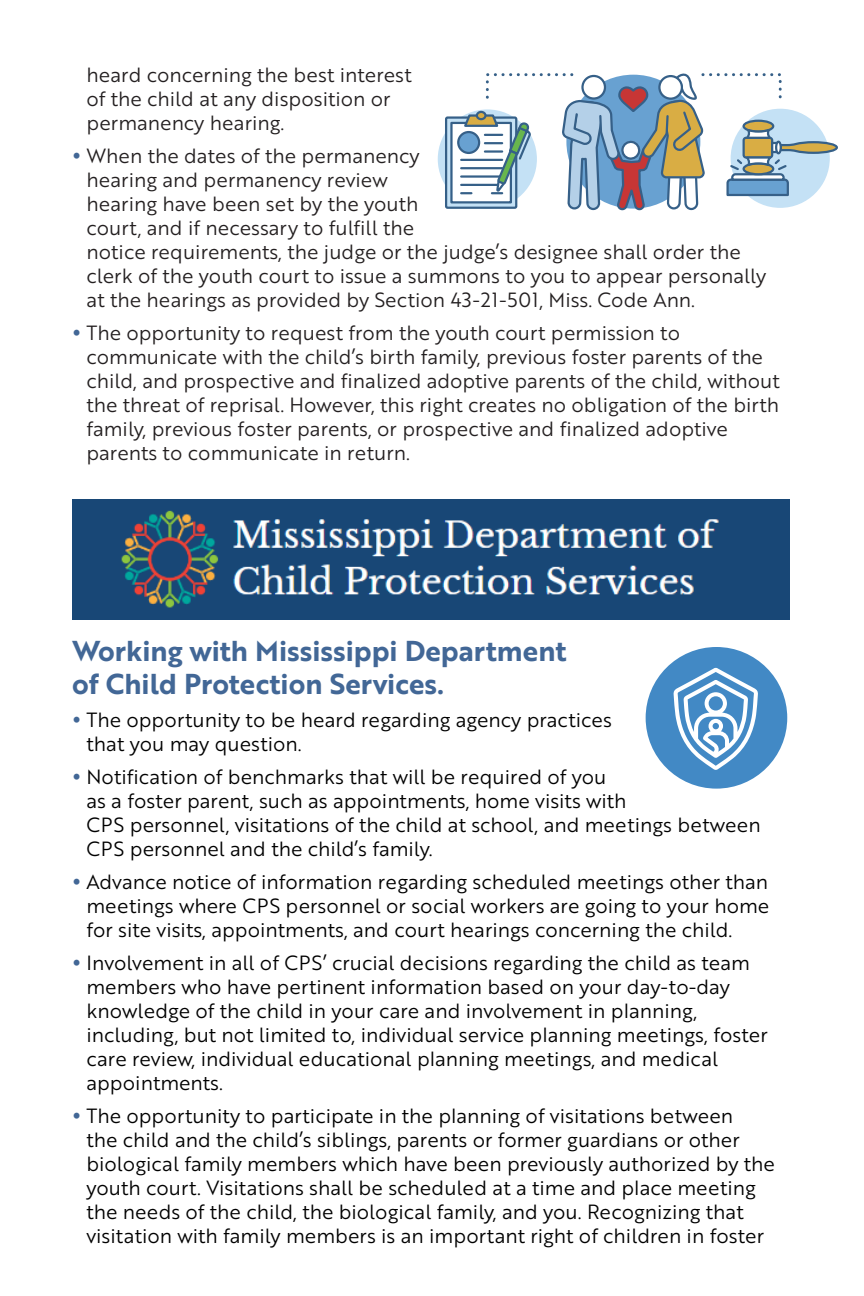
<style>
.page{position:relative;width:864px;height:1296px;background:#fff}
.page>*{position:absolute;margin:0;border:0;box-sizing:border-box;transform-origin:0 0}
.t1{font:28px/33.6px "Brother 1816 Bold";color:#426796}
.t2{font:20px/24px "Brother 1816 Book";color:#000}
.t3{font:20px/24px "Brother 1816 Book";color:#231f20}
.s1{color:#426796}
</style>
<div class="page">
<div style="left:72px;top:499px;width:717px;height:121px;background:#184776"></div>
<img style="left:121px;top:510px;width:598px;height:98px">
<div style="left:646px;top:647px;width:141px;height:142px;background:#4289c5;border-radius:50%"></div>
<svg style="left:673px;top:668px;width:85px;height:102px"></svg>
<div style="left:438px;top:109px;width:99px;height:100px;background:#c4e1f5;border-radius:50%"></div>
<div style="left:446px;top:118px;width:70px;height:90px;background:#c4e1f5"></div>
<div style="left:445px;top:116px;width:72px;height:93px;border:2px solid #366088"></div>
<div style="left:451px;top:123px;width:60px;height:79px;background:#fff"></div>
<div style="left:450px;top:122px;width:62px;height:81px;border:2px solid #366088"></div>
<svg style="left:458px;top:132px;width:21px;height:21px"></svg>
<div style="left:457px;top:131px;width:23px;height:23px;border:2px solid #366088;border-radius:50%"></div>
<svg style="left:461px;top:73px;width:377px;height:138px"></svg>
<p class="t3" style="left:86px;top:62px;width:327px">heard concerning the best interest of the child at any disposition or permanency hearing.</p>
<p class="t3" style="left:86px;top:143px;width:681px;text-indent:-14px"><span class="s1">•</span> When the dates of the permanency<br>hearing and permanency review<br>hearing have been set by the youth<br>court, and if necessary to fulfill the<br>notice requirements, the judge or the judge’s designee shall order the clerk of the youth court to issue a summons to you to appear personally at the hearings as provided by Section 43-21-501, Miss. Code Ann.</p>
<p class="t3" style="left:86px;top:320px;width:695px;text-indent:-14px"><span class="s1">•</span> The opportunity to request from the youth court permission to communicate with the child’s birth family, previous foster parents of the child, and prospective and finalized adoptive parents of the child, without the threat of reprisal. However, this right creates no obligation of the birth family, previous foster parents, or prospective and finalized adoptive parents to communicate in return.</p>
<p class="t1" style="left:72px;top:633px;width:496px">Working with Mississippi Department of Child Protection Services.</p>
<p class="t2" style="left:86px;top:707px;width:527px;text-indent:-14px"><span class="s1">•</span> The opportunity to be heard regarding agency practices that you may question.</p>
<p class="t2" style="left:86px;top:764px;width:676px;text-indent:-14px"><span class="s1">•</span> Notification of benchmarks that will be required of you<br>as a foster parent, such as appointments, home visits with<br>CPS personnel, visitations of the child at school, and meetings between CPS personnel and the child’s family.</p>
<p class="t2" style="left:86px;top:869px;width:684px;text-align:justify;text-indent:-14px"><span class="s1">•</span> Advance notice of information regarding scheduled meetings other than meetings where CPS personnel or social workers are going to your home for site visits, appointments, and court hearings concerning the child.</p>
<p class="t2" style="left:86px;top:950px;width:683px;text-indent:-14px"><span class="s1">•</span> Involvement in all of CPS’ crucial decisions regarding the child as team members who have pertinent information based on your day-to-day knowledge of the child in your care and involvement in planning, including, but not limited to, individual service planning meetings, foster care review, individual educational planning meetings, and medical appointments.</p>
<p class="t2" style="left:86px;top:1103px;width:690px;text-indent:-14px"><span class="s1">•</span> The opportunity to participate in the planning of visitations between<br>the child and the child’s siblings, parents or former guardians or other biological family members which have been previously authorized by the youth court. Visitations shall be scheduled at a time and place meeting the needs of the child, the biological family, and you. Recognizing that visitation with family members is an important right of children in foster</p>
</div>
